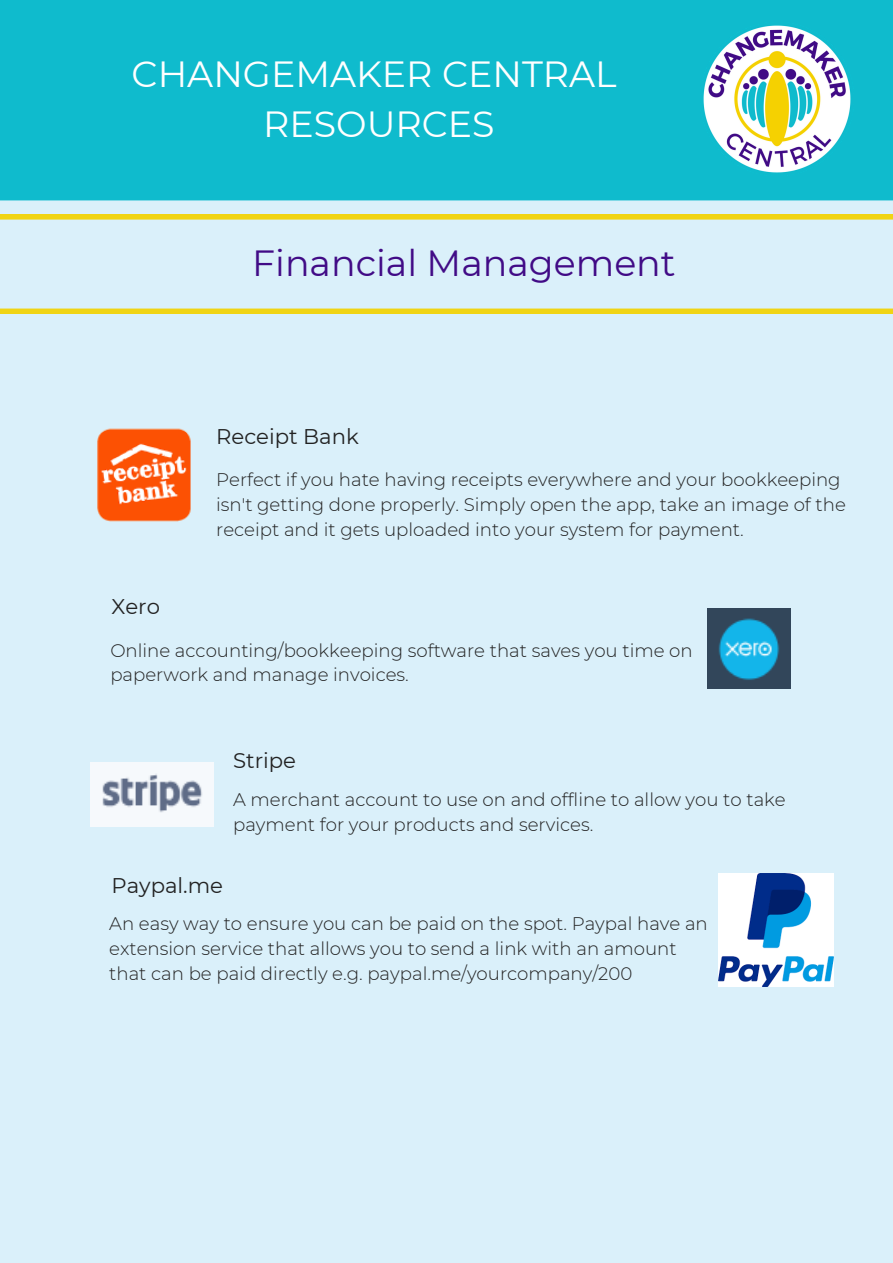
<style>
.page{position:relative;width:893px;height:1263px;background:#fff}
.page>*{position:absolute;margin:0;border:0;box-sizing:border-box;transform-origin:0 0}
.t1{font:36.3px/50.7px "Montserrat";color:#fff;text-align:center}
.t2{font:36.3px "Montserrat";color:#410b86}
.t3{font:21.15px "Montserrat";color:#222}
.t4{font:300 18.15px/24.8px "Montserrat";color:#222}
</style>
<div class="page">
<div style="left:0;top:200px;width:893px;height:1063px;background:#daf0fa"></div>
<div style="left:0;top:0;width:893px;height:200px;background:#0fbbcd"></div>
<img style="left:703px;top:25px;width:148px;height:148px">
<div style="left:0;top:214px;width:893px;height:6px;background:#f0d414"></div>
<div style="left:0;top:309px;width:893px;height:5px;background:#f0d414"></div>
<img style="left:96px;top:422px;width:99px;height:103px">
<img style="left:707px;top:608px;width:83px;height:80px">
<img style="left:90px;top:762px;width:124px;height:64px">
<img style="left:718px;top:874px;width:115px;height:112px">
<h1 class="t1" style="left:132px;top:48px;width:487px">CHANGEMAKER CENTRAL<br>RESOURCES</h1>
<h1 class="t2" style="left:252px;top:241px;width:425px">Financial Management</h1>
<p class="t3" style="left:216px;top:423px;width:144px">Receipt Bank</p>
<p class="t4" style="left:216px;top:468px;width:631px">Perfect if you hate having receipts everywhere and your bookkeeping isn't getting done properly. Simply open the app, take an image of the receipt and it gets uploaded into your system for payment.</p>
<p class="t3" style="left:111px;top:593px;width:50px">Xero</p>
<p class="t4" style="left:110px;top:638px;width:584px">Online accounting/bookkeeping software that saves you time on paperwork and manage invoices.</p>
<p class="t3" style="left:233px;top:747px;width:65px">Stripe</p>
<p class="t4" style="left:233px;top:787px;width:554px">A merchant account to use on and offline to allow you to take payment for your products and services.</p>
<p class="t3" style="left:111px;top:872px;width:113px">Paypal.me</p>
<p class="t4" style="left:109px;top:911px;width:600px">An easy way to ensure you can be paid on the spot. Paypal have an extension service that allows you to send a link with an amount that can be paid directly e.g. paypal.me/yourcompany/200</p>
</div>
